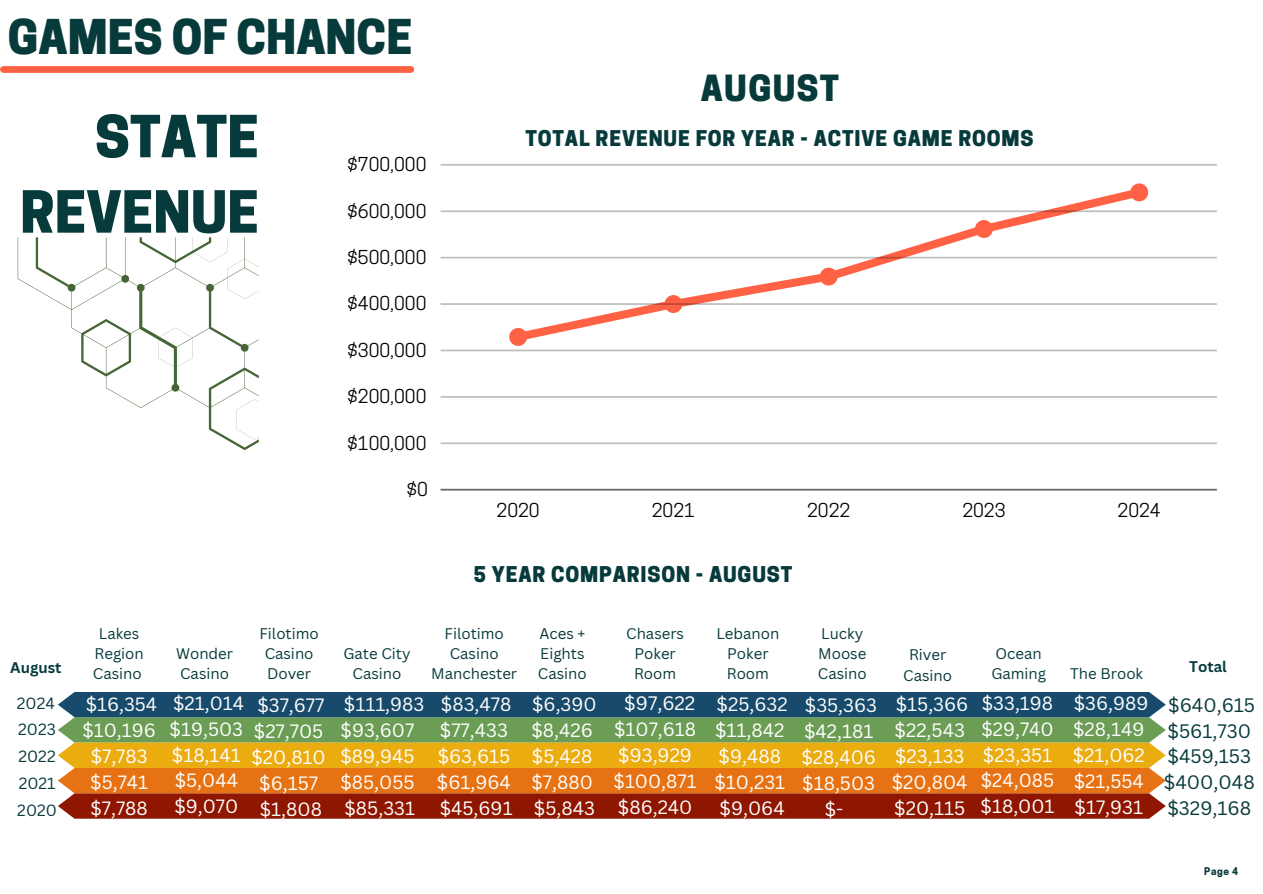
<style>
.page{position:relative;width:1263px;height:894px;background:#fff}
.page>*{position:absolute;margin:0;border:0;box-sizing:border-box;transform-origin:0 0}
.t1{font:800 54.45px/75.3px "Cooper Hewitt";color:#073a3b;text-align:right}
.t2{font:800 45px "Cooper Hewitt";color:#073a3b}
.t3{font:800 33.9px "Cooper Hewitt";letter-spacing:.04em;color:#073a3b}
.t4{font:800 20.4px "Cooper Hewitt";letter-spacing:.04em;color:#073a3b}
.t5{font:18.9px/25.8px "Canva Sans";color:#073a3b}
.t6{font:18.9px "Canva Sans";color:#fff}
.t7{font:18.75px/25.8px "Canva Sans";color:#fff}
.t8{font:18px "Cooper Hewitt";color:#000}
.t9{font:15.75px "Canva Sans";color:#073a3b}
.t10{font:15px/20.2px "Canva Sans";color:#073a3b;text-align:center}
.t11{font:700 15px "Canva Sans";color:#073a3b}
.t12{font:700 10.05px "Cooper Hewitt";color:#073a3b}
</style>
<div class="page">
<svg style="left:509px;top:183px;width:640px;height:163px"></svg>
<hr style="left:441px;top:488px;width:776px;height:2px;background:#000;opacity:.6">
<hr style="left:441px;top:442px;width:776px;height:2px;background:#000;opacity:.25">
<hr style="left:441px;top:396px;width:776px;height:1px;background:#bfbfbf">
<hr style="left:441px;top:349px;width:776px;height:2px;background:#000;opacity:.25">
<hr style="left:441px;top:303px;width:776px;height:2px;background:#000;opacity:.25">
<hr style="left:441px;top:257px;width:776px;height:1px;background:#bfbfbf">
<hr style="left:441px;top:210px;width:776px;height:2px;background:#000;opacity:.25">
<hr style="left:441px;top:164px;width:776px;height:2px;background:#000;opacity:.25">
<svg style="left:18px;top:237px;width:241px;height:213px"></svg>
<svg style="left:237px;top:399px;width:22px;height:40px"></svg>
<div style="left:3px;top:66px;width:408px;height:7px;background:#ff6145"></div>
<svg style="left:58px;top:692px;width:1108px;height:126px;background:#966f31"></svg>
<p class="t2" style="left:8px;top:20px;width:406px">GAMES OF CHANCE</p>
<h3 class="t1" style="left:20px;top:106px;width:240px">STATE<br>REVENUE</h3>
<p class="t8" style="left:347px;top:157px;width:81px">$700,000</p>
<p class="t8" style="left:347px;top:204px;width:81px">$600,000</p>
<p class="t8" style="left:347px;top:250px;width:81px">$500,000</p>
<p class="t8" style="left:347px;top:297px;width:81px">$400,000</p>
<p class="t8" style="left:347px;top:343px;width:81px">$300,000</p>
<p class="t8" style="left:347px;top:389px;width:81px">$200,000</p>
<p class="t8" style="left:347px;top:436px;width:81px">$100,000</p>
<p class="t8" style="left:406px;top:482px;width:23px">$0</p>
<h3 class="t3" style="left:701px;top:76px;width:140px">AUGUST</h3>
<p class="t4" style="left:525px;top:131px;width:510px">TOTAL REVENUE FOR YEAR - ACTIVE GAME ROOMS</p>
<p class="t8" style="left:497px;top:503px;width:45px">2020</p>
<p class="t8" style="left:652px;top:503px;width:45px">2021</p>
<p class="t8" style="left:807px;top:503px;width:45px">2022</p>
<p class="t8" style="left:962px;top:503px;width:45px">2023</p>
<p class="t8" style="left:1118px;top:503px;width:45px">2024</p>
<h2 class="t4" style="left:474px;top:567px;width:320px">5 YEAR COMPARISON - AUGUST</h2>
<p class="t11" style="left:10px;top:657px;width:53px">August</p>
<p class="t9" style="left:17px;top:691px;width:40px">2024</p>
<p class="t9" style="left:18px;top:718px;width:39px">2023</p>
<h6 class="t9" style="left:19px;top:745px;width:39px">2022</h6>
<h5 class="t9" style="left:19px;top:771px;width:38px">2021</h5>
<h5 class="t9" style="left:17px;top:798px;width:41px">2020</h5>
<h4 class="t10" style="left:93px;top:622px;width:52px">Lakes<br>Region<br>Casino</h4>
<h5 class="t7" style="left:82px;top:691px;width:76px;text-align:center">$16,354 $10,196 $7,783 $5,741</h5>
<h5 class="t7" style="left:90px;top:794px;width:59px">$7,788</h5>
<h4 class="t10" style="left:176px;top:642px;width:59px;text-align:left">Wonder<br>Casino</h4>
<h5 class="t7" style="left:170px;top:689px;width:76px">$21,014 $19,503 $18,141 $5,044</h5>
<h5 class="t7" style="left:174px;top:792px;width:65px">$9,070</h5>
<h6 class="t10" style="left:259px;top:622px;width:61px">Filotimo<br>Casino<br>Dover</h6>
<h5 class="t7" style="left:251px;top:691px;width:76px;text-align:center">$37,677 $27,705 $20,810 $6,157</h5>
<h5 class="t7" style="left:260px;top:795px;width:64px">$1,808</h5>
<p class="t10" style="left:343px;top:642px;width:69px">Gate City<br>Casino</p>
<h5 class="t7" style="left:340px;top:691px;width:86px">$111,983 $93,607 $89,945 $85,055</h5>
<h5 class="t7" style="left:344px;top:794px;width:72px">$85,331</h5>
<p class="t10" style="left:431px;top:622px;width:87px">Filotimo<br>Casino<br>Manchester</p>
<p class="t10" style="left:538px;top:622px;width:50px;text-align:left">Aces +<br>Eights<br>Casino</p>
<p class="t10" style="left:626px;top:622px;width:59px">Chasers<br>Poker<br>Room</p>
<p class="t10" style="left:716px;top:622px;width:64px">Lebanon<br>Poker<br>Room</p>
<p class="t10" style="left:818px;top:622px;width:50px;text-align:left">Lucky<br>Moose</p>
<p class="t10" style="left:818px;top:663px;width:50px">Casino</p>
<p class="t10" style="left:903px;top:644px;width:50px">River<br>Casino</p>
<p class="t10" style="left:991px;top:642px;width:56px;text-align:left">Ocean<br>Gaming</p>
<p class="t10" style="left:1070px;top:663px;width:74px">The Brook</p>
<p class="t7" style="left:437px;top:691px;width:76px">$83,478 $77,433 $63,615 $61,964</p>
<h5 class="t7" style="left:440px;top:794px;width:74px">$45,691</h5>
<h5 class="t7" style="left:531px;top:691px;width:67px">$6,390 $8,426 $5,428 $7,880</h5>
<h5 class="t7" style="left:534px;top:794px;width:63px">$5,843</h5>
<p class="t6" style="left:624px;top:690px;width:73px">$97,622</p>
<p class="t7" style="left:613px;top:715px;width:85px">$107,618 $93,929 $100,871</p>
<p class="t7" style="left:618px;top:793px;width:76px">$86,240</p>
<p class="t7" style="left:714px;top:690px;width:75px">$25,632 $11,842 $9,488 $10,231</p>
<p class="t7" style="left:719px;top:794px;width:67px">$9,064</p>
<p class="t7" style="left:801px;top:691px;width:77px;text-align:center">$35,363 $42,181 $28,406 $18,503 $-</p>
<p class="t7" style="left:892px;top:690px;width:78px">$15,366 $22,543 $23,133 $20,804 $20,115</p>
<p class="t7" style="left:981px;top:689px;width:75px">$33,198 $29,740 $23,351 $24,085 $18,001</p>
<p class="t7" style="left:1073px;top:689px;width:77px">$36,989 $28,149 $21,062 $21,554 $17,931</p>
<p class="t11" style="left:1189px;top:656px;width:39px">Total</p>
<p class="t5" style="left:1164px;top:691px;width:93px">$640,615 $561,730 $459,153 $400,048 $329,168</p>
<h1 class="t12" style="left:1204px;top:867px;width:35px">Page 4</h1>
</div>
